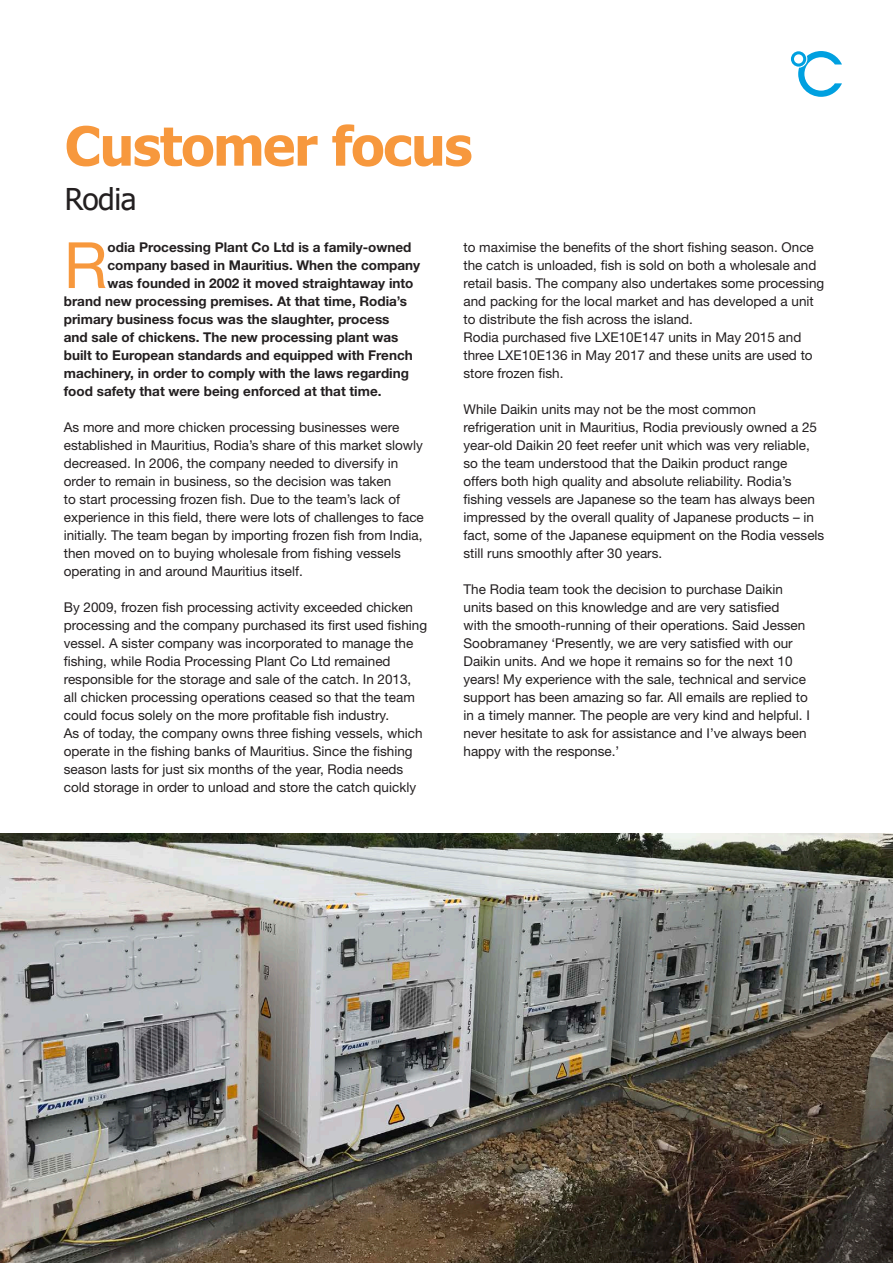
<style>
.page{position:relative;width:893px;height:1263px;background:#fff}
.page>*{position:absolute;margin:0;border:0;box-sizing:border-box;transform-origin:0 0}
.body_drop_cap{font:63.9px "Helvetica Neue LT Std";color:#f7983d}
.Non_base_grid_aligne{font:700 54px "Tahoma";letter-spacing:-.02em;color:#f7983d}
.headline_small{font:30px "Tahoma";letter-spacing:-.015em;color:#231f20}
.body{font:13.5px/18px "Helvetica Neue LT Std";color:#231f20}
.body_drop_cap-2{font:700 13.5px "Helvetica Neue LT Std";color:#231f20}
</style>
<div class="page">
<svg style="left:791px;top:51px;width:51px;height:46px"></svg>
<img style="left:0;top:833px;width:893px;height:430px">
<p class="Non_base_grid_aligne" style="left:65px;top:108px;width:409px">Customer focus</p>
<p class="headline_small" style="left:65px;top:179px;width:73px">Rodia</p>
<p class="body_drop_cap" style="left:64px;top:227px;width:45px">R</p>
<p class="body_drop_cap-2" style="left:108px;top:239px;width:305px">odia Processing Plant Co Ltd is a family-owned</p>
<p class="body_drop_cap-2" style="left:108px;top:257px;width:314px">company based in Mauritius. When the company</p>
<p class="body_drop_cap-2" style="left:108px;top:275px;width:307px">was founded in 2002 it moved straightaway into</p>
<p class="body_drop_cap-2" style="left:64px;top:293px;width:345px">brand new processing premises. At that time, Rodia’s</p>
<p class="body_drop_cap-2" style="left:64px;top:311px;width:327px">primary business focus was the slaughter, process</p>
<p class="body_drop_cap-2" style="left:64px;top:329px;width:336px">and sale of chickens. The new processing plant was</p>
<p class="body_drop_cap-2" style="left:64px;top:347px;width:350px">built to European standards and equipped with French</p>
<p class="body_drop_cap-2" style="left:64px;top:365px;width:347px">machinery, in order to comply with the laws regarding</p>
<p class="body_drop_cap-2" style="left:64px;top:383px;width:319px">food safety that were being enforced at that time.</p>
<p class="body" style="left:64px;top:418px;width:362px">As more and more chicken processing businesses were established in Mauritius, Rodia’s share of this market slowly decreased. In 2006, the company needed to diversify in order to remain in business, so the decision was taken<br>to start processing frozen fish. Due to the team’s lack of experience in this field, there were lots of challenges to face initially. The team began by importing frozen fish from India, then moved on to buying wholesale from fishing vessels operating in and around Mauritius itself.</p>
<p class="body" style="left:64px;top:598px;width:365px">By 2009, frozen fish processing activity exceeded chicken processing and the company purchased its first used fishing vessel. A sister company was incorporated to manage the fishing, while Rodia Processing Plant Co Ltd remained responsible for the storage and sale of the catch. In 2013, all chicken processing operations ceased so that the team could focus solely on the more profitable fish industry.</p>
<p class="body" style="left:64px;top:724px;width:360px">As of today, the company owns three fishing vessels, which operate in the fishing banks of Mauritius. Since the fishing season lasts for just six months of the year, Rodia needs cold storage in order to unload and store the catch quickly</p>
<p class="body" style="left:463px;top:238px;width:362px">to maximise the benefits of the short fishing season. Once the catch is unloaded, fish is sold on both a wholesale and retail basis. The company also undertakes some processing and packing for the local market and has developed a unit to distribute the fish across the island.</p>
<p class="body" style="left:463px;top:328px;width:351px">Rodia purchased five LXE10E147 units in May 2015 and three LXE10E136 in May 2017 and these units are used to store frozen fish.</p>
<p class="body" style="left:463px;top:400px;width:362px">While Daikin units may not be the most common refrigeration unit in Mauritius, Rodia previously owned a 25 year-old Daikin 20 feet reefer unit which was very reliable, so the team understood that the Daikin product range offers both high quality and absolute reliability. Rodia’s fishing vessels are Japanese so the team has always been impressed by the overall quality of Japanese products – in fact, some of the Japanese equipment on the Rodia vessels still runs smoothly after 30 years.</p>
<p class="body" style="left:463px;top:580px;width:348px">The Rodia team took the decision to purchase Daikin units based on this knowledge and are very satisfied<br>with the smooth-running of their operations. Said Jessen Soobramaney ‘Presently, we are very satisfied with our Daikin units. And we hope it remains so for the next 10 years! My experience with the sale, technical and service support has been amazing so far. All emails are replied to in a timely manner. The people are very kind and helpful. I never hesitate to ask for assistance and I’ve always been happy with the response.’</p>
</div>
